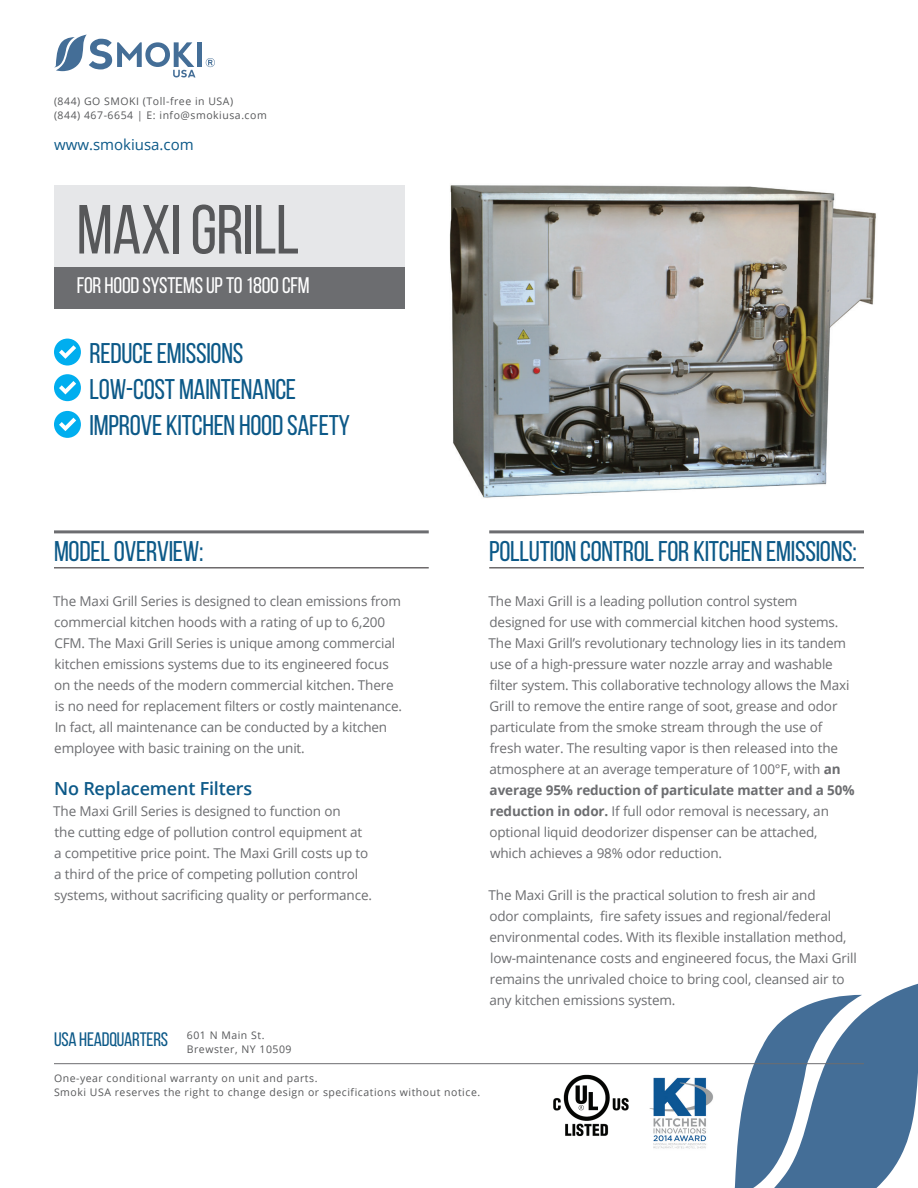
<style>
.page{position:relative;width:918px;height:1188px;background:#fff}
.page>*{position:absolute;margin:0;border:0;box-sizing:border-box;transform-origin:0 0}
.t1{font:69.3px "Bebas Neue";letter-spacing:-.01em;color:#57585a}
.t2{font:28.5px/36px "Bebas Neue";letter-spacing:-.01em;color:#0c5988}
.t3{font:22.5px "Bebas Neue";letter-spacing:-.01em;color:#fff}
.t4{font:19.5px "Bebas Neue";letter-spacing:-.01em;color:#0c5988}
.t5{font:600 18px "Open Sans";letter-spacing:-.01em;color:#0c5988}
.t6{font:15px "Open Sans";color:#0c5988}
.t7{font:13.5px/21px "Open Sans";letter-spacing:-.01em;color:#6c6d70}
.t8{font:10.5px/13.5px "Open Sans";letter-spacing:.05em;color:#57585a}
.s1{font-style:italic}
.s2{font-weight:700}
</style>
<div class="page">
<div style="left:197px;top:42px;width:5px;height:25px;background:#446e97"></div>
<svg style="left:206px;top:58px;width:9px;height:9px"></svg>
<svg style="left:54px;top:35px;width:141px;height:42px"></svg>
<svg style="left:735px;top:984px;width:183px;height:204px"></svg>
<img style="left:449px;top:185px;width:427px;height:313px">
<div style="left:54px;top:186px;width:351px;height:84px;background:#e6e7e9"></div>
<div style="left:54px;top:268px;width:351px;height:41px;background:#6c6d70"></div>
<hr style="left:54px;top:568px;width:375px;height:1px;background:#231f20">
<hr style="left:489px;top:568px;width:375px;height:1px;background:#231f20">
<hr style="left:54px;top:530px;width:375px;height:3px;background:#6c6d70">
<hr style="left:489px;top:530px;width:375px;height:3px;background:#6c6d70">
<div style="left:54px;top:339px;width:27px;height:27px;background:#00aeef;border-radius:50%"></div>
<svg style="left:59px;top:345px;width:17px;height:14px"></svg>
<div style="left:54px;top:374px;width:27px;height:27px;background:#00aeef;border-radius:50%"></div>
<svg style="left:59px;top:381px;width:17px;height:13px"></svg>
<div style="left:54px;top:411px;width:27px;height:27px;background:#00aeef;border-radius:50%"></div>
<svg style="left:59px;top:418px;width:17px;height:13px"></svg>
<hr style="left:54px;top:1063px;width:810px;height:1px;background:#6c6d70">
<img style="left:553px;top:1074px;width:76px;height:63px">
<img style="left:649px;top:1077px;width:64px;height:72px">
<p class="t8" style="left:54px;top:94px;width:214px">(844) GO SMOKI (Toll-free in USA)<br>(844) 467-6654 <span class="s1">|</span> E: info@smokiusa.com</p>
<p class="t6" style="left:54px;top:134px;width:141px">www.smokiusa.com</p>
<h1 class="t1" style="left:77px;top:192px;width:224px">MAXI GRILL</h1>
<h3 class="t3" style="left:77px;top:273px;width:234px">FOR HOOD SYSTEMS UP TO 1800 CFM</h3>
<h2 class="t2" style="left:90px;top:335px;width:262px">REDUCE EMISSIONS<br>LOW-COST MAINTENANCE<br>IMPROVE KITCHEN HOOD SAFETY</h2>
<h2 class="t2" style="left:54px;top:533px;width:151px">MODEL OVERVIEW:</h2>
<h2 class="t2" style="left:489px;top:533px;width:369px">POLLUTION CONTROL FOR KITCHEN EMISSIONS:</h2>
<p class="t7" style="left:53px;top:590px;width:350px">The Maxi Grill Series is designed to clean emissions from commercial kitchen hoods with a rating of up to 6,200<br>CFM. The Maxi Grill Series is unique among commercial kitchen emissions systems due to its engineered focus on the needs of the modern commercial kitchen. There is no need for replacement filters or costly maintenance.<br>In fact, all maintenance can be conducted by a kitchen employee with basic training on the unit.</p>
<h3 class="t5" style="left:54px;top:776px;width:200px">No Replacement Filters</h3>
<p class="t7" style="left:53px;top:800px;width:320px">The Maxi Grill Series is designed to function on<br>the cutting edge of pollution control equipment at<br>a competitive price point. The Maxi Grill costs up to a third of the price of competing pollution control systems, without sacrificing quality or performance.</p>
<p class="t7" style="left:489px;top:590px;width:367px">The Maxi Grill is a leading pollution control system designed for use with commercial kitchen hood systems.<br>The Maxi Grill’s revolutionary technology lies in its tandem use of a high-pressure water nozzle array and washable filter system. This collaborative technology allows the Maxi Grill to remove the entire range of soot, grease and odor particulate from the smoke stream through the use of fresh water. The resulting vapor is then released into the atmosphere at an average temperature of 100°F, with <span class="s2">an average 95% reduction of particulate matter and a 50% reduction in odor.</span> If full odor removal is necessary, an optional liquid deodorizer dispenser can be attached, which achieves a 98% odor reduction.</p>
<p class="t7" style="left:489px;top:884px;width:370px">The Maxi Grill is the practical solution to fresh air and<br>odor complaints, fire safety issues and regional/federal environmental codes. With its flexible installation method, low-maintenance costs and engineered focus, the Maxi Grill remains the unrivaled choice to bring cool, cleansed air to any kitchen emissions system.</p>
<h3 class="t4" style="left:54px;top:1028px;width:212px">USA HEADQUARTERS <sup>601</sup> <sup>N</sup> <sup>Main</sup> <sup>St.</sup></h3>
<p class="t8" style="left:187px;top:1042px;width:106px">Brewster, NY 10509</p>
<p class="t8" style="left:54px;top:1072px;width:428px">One-year conditional warranty on unit and parts.<br>Smoki USA reserves the right to change design or specifications without notice.</p>
</div>
